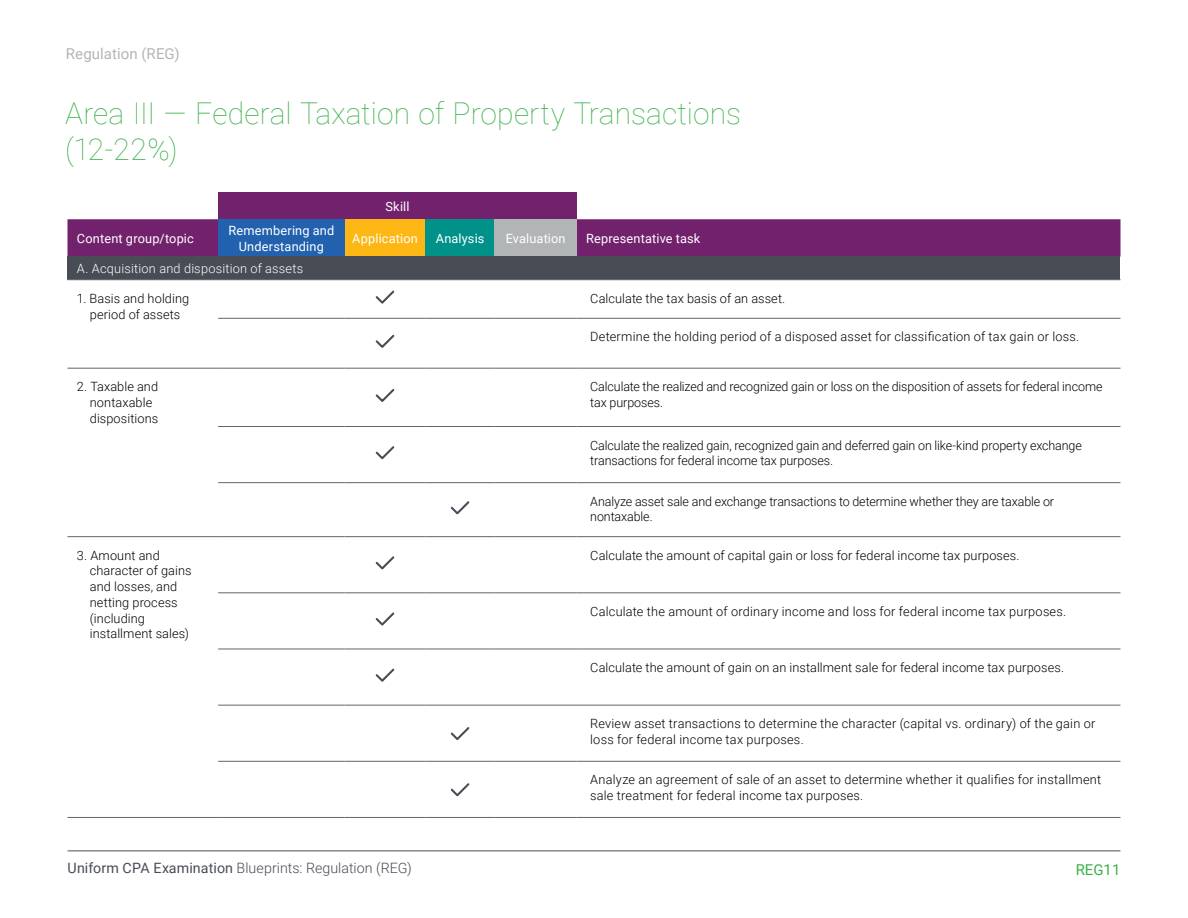
<style>
.page{position:relative;width:1188px;height:918px;background:#fff}
.page>*{position:absolute;margin:0;border:0;box-sizing:border-box;transform-origin:0 0}
.t1{font:100 30px/36px "Roboto";letter-spacing:.005em;color:#3cb14a}
.t2{font:15px "Roboto";letter-spacing:.005em;color:#b2b5b6}
.t3{font:15px "Roboto";color:#3cb14a}
.t4{font:300 14.25px "Roboto";color:#474c55}
.t5{font:300 12.75px/15.8px "Roboto";letter-spacing:.005em;color:#000}
.t6{font:12.75px/15.8px "Roboto";letter-spacing:.015em;color:#fff;text-align:center}
.t7{font:300 12.75px "Roboto";letter-spacing:.015em;color:#fff}
.s1{font-weight:400}
</style>
<div class="page">
<hr style="left:68px;top:850px;width:1052px;height:1px;background:#474c55">
<div style="left:218px;top:192px;width:359px;height:27px;background:#72226d"></div>
<div style="left:68px;top:219px;width:1052px;height:38px;background:#72226d"></div>
<div style="left:218px;top:219px;width:127px;height:38px;background:#2261ae"></div>
<div style="left:345px;top:219px;width:81px;height:38px;background:#fdb714"></div>
<div style="left:426px;top:219px;width:69px;height:38px;background:#009189"></div>
<div style="left:495px;top:219px;width:82px;height:38px;background:#b2b5b6"></div>
<div style="left:68px;top:257px;width:1052px;height:23px;background:#474c55"></div>
<svg style="left:68px;top:280px;width:1052px;height:481px"></svg>
<hr style="left:68px;top:536px;width:150px;height:1px;background:#636466">
<hr style="left:218px;top:536px;width:127px;height:1px;background:#636466">
<hr style="left:345px;top:536px;width:81px;height:1px;background:#636466">
<hr style="left:426px;top:536px;width:69px;height:1px;background:#636466">
<hr style="left:495px;top:536px;width:82px;height:1px;background:#636466">
<hr style="left:577px;top:536px;width:543px;height:1px;background:#636466">
<hr style="left:68px;top:817px;width:150px;height:1px;background:#636466">
<hr style="left:218px;top:593px;width:127px;height:1px;background:#636466">
<hr style="left:345px;top:593px;width:81px;height:1px;background:#636466">
<hr style="left:426px;top:593px;width:69px;height:1px;background:#636466">
<hr style="left:495px;top:593px;width:82px;height:1px;background:#636466">
<hr style="left:577px;top:593px;width:543px;height:1px;background:#636466">
<hr style="left:218px;top:649px;width:127px;height:1px;background:#636466">
<hr style="left:345px;top:649px;width:81px;height:1px;background:#636466">
<hr style="left:426px;top:649px;width:69px;height:1px;background:#636466">
<hr style="left:495px;top:649px;width:82px;height:1px;background:#636466">
<hr style="left:577px;top:649px;width:543px;height:1px;background:#636466">
<hr style="left:218px;top:705px;width:127px;height:1px;background:#636466">
<hr style="left:345px;top:705px;width:81px;height:1px;background:#636466">
<hr style="left:426px;top:705px;width:69px;height:1px;background:#636466">
<hr style="left:495px;top:705px;width:82px;height:1px;background:#636466">
<hr style="left:577px;top:705px;width:543px;height:1px;background:#636466">
<hr style="left:218px;top:761px;width:127px;height:1px;background:#636466">
<hr style="left:345px;top:761px;width:81px;height:1px;background:#636466">
<hr style="left:426px;top:761px;width:69px;height:1px;background:#636466">
<hr style="left:495px;top:761px;width:82px;height:1px;background:#636466">
<hr style="left:577px;top:761px;width:543px;height:1px;background:#636466">
<hr style="left:218px;top:817px;width:127px;height:1px;background:#636466">
<hr style="left:345px;top:817px;width:81px;height:1px;background:#636466">
<hr style="left:426px;top:817px;width:69px;height:1px;background:#636466">
<hr style="left:495px;top:817px;width:82px;height:1px;background:#636466">
<hr style="left:577px;top:817px;width:543px;height:1px;background:#636466">
<hr style="left:218px;top:482px;width:127px;height:1px;background:#636466">
<hr style="left:495px;top:482px;width:82px;height:1px;background:#636466">
<hr style="left:577px;top:482px;width:543px;height:1px;background:#636466">
<hr style="left:68px;top:279px;width:150px;height:1px;background:#636466">
<hr style="left:218px;top:279px;width:127px;height:1px;background:#636466">
<hr style="left:426px;top:279px;width:69px;height:1px;background:#636466">
<hr style="left:495px;top:279px;width:82px;height:1px;background:#636466">
<hr style="left:577px;top:279px;width:543px;height:1px;background:#636466">
<hr style="left:68px;top:368px;width:150px;height:1px;background:#636466">
<hr style="left:218px;top:318px;width:127px;height:1px;background:#636466">
<hr style="left:426px;top:318px;width:69px;height:1px;background:#636466">
<hr style="left:495px;top:318px;width:82px;height:1px;background:#636466">
<hr style="left:577px;top:318px;width:543px;height:1px;background:#636466">
<hr style="left:218px;top:368px;width:127px;height:1px;background:#636466">
<hr style="left:426px;top:368px;width:69px;height:1px;background:#636466">
<hr style="left:495px;top:368px;width:82px;height:1px;background:#636466">
<hr style="left:577px;top:368px;width:543px;height:1px;background:#636466">
<hr style="left:218px;top:426px;width:127px;height:1px;background:#636466">
<hr style="left:426px;top:426px;width:69px;height:1px;background:#636466">
<hr style="left:495px;top:426px;width:82px;height:1px;background:#636466">
<hr style="left:577px;top:426px;width:543px;height:1px;background:#636466">
<hr style="left:345px;top:279px;width:81px;height:1px;background:#636466">
<hr style="left:345px;top:318px;width:81px;height:1px;background:#636466">
<hr style="left:345px;top:368px;width:81px;height:1px;background:#636466">
<hr style="left:345px;top:426px;width:81px;height:1px;background:#636466">
<hr style="left:345px;top:482px;width:81px;height:1px;background:#636466">
<hr style="left:426px;top:482px;width:69px;height:1px;background:#636466">
<svg style="left:374px;top:289px;width:22px;height:17px"></svg>
<svg style="left:374px;top:333px;width:22px;height:17px"></svg>
<svg style="left:374px;top:387px;width:22px;height:17px"></svg>
<svg style="left:374px;top:444px;width:22px;height:17px"></svg>
<svg style="left:449px;top:499px;width:22px;height:17px"></svg>
<svg style="left:374px;top:554px;width:22px;height:17px"></svg>
<svg style="left:374px;top:611px;width:22px;height:17px"></svg>
<svg style="left:374px;top:667px;width:22px;height:17px"></svg>
<svg style="left:449px;top:725px;width:22px;height:17px"></svg>
<svg style="left:450px;top:783px;width:20px;height:14px"></svg>
<p class="t2" style="left:66px;top:43px;width:115px">Regulation (REG)</p>
<h1 class="t1" style="left:65px;top:94px;width:678px">Area III — Federal Taxation of Property Transactions (12-22%)</h1>
<p class="t6" style="left:385px;top:198px;width:26px">Skill</p>
<p class="t6" style="left:77px;top:230px;width:118px">Content group/topic</p>
<p class="t6" style="left:228px;top:222px;width:107px">Remembering and<br>Understanding</p>
<p class="t6" style="left:352px;top:230px;width:67px">Application</p>
<p class="t6" style="left:436px;top:230px;width:50px">Analysis</p>
<p class="t6" style="left:506px;top:230px;width:61px">Evaluation</p>
<p class="t6" style="left:586px;top:230px;width:116px">Representative task</p>
<p class="t7" style="left:77px;top:259px;width:228px">A. Acquisition and disposition of assets</p>
<p class="t5" style="left:77px;top:290px;width:114px;text-align:center">1. Basis and holding period of assets</p>
<p class="t5" style="left:590px;top:290px;width:197px">Calculate the tax basis of an asset.</p>
<p class="t5" style="left:590px;top:328px;width:491px">Determine the holding period of a disposed asset for classification of tax gain or loss.</p>
<p class="t5" style="left:90px;top:378px;width:70px;text-indent:-13px">2. Taxable and nontaxable dispositions</p>
<p class="t5" style="left:590px;top:378px;width:514px">Calculate the realized and recognized gain or loss on the disposition of assets for federal income tax purposes.</p>
<p class="t5" style="left:590px;top:437px;width:493px">Calculate the realized gain, recognized gain and deferred gain on like-kind property exchange transactions for federal income tax purposes.</p>
<p class="t5" style="left:590px;top:493px;width:465px">Analyze asset sale and exchange transactions to determine whether they are taxable or nontaxable.</p>
<p class="t5" style="left:90px;top:547px;width:103px;text-indent:-13px">3. Amount and character of gains and losses, and netting process (including installment sales)</p>
<p class="t5" style="left:590px;top:547px;width:431px">Calculate the amount of capital gain or loss for federal income tax purposes.</p>
<p class="t5" style="left:590px;top:603px;width:478px">Calculate the amount of ordinary income and loss for federal income tax purposes.</p>
<p class="t5" style="left:590px;top:659px;width:475px">Calculate the amount of gain on an installment sale for federal income tax purposes.</p>
<p class="t5" style="left:590px;top:715px;width:507px">Review asset transactions to determine the character (capital vs. ordinary) of the gain or loss for federal income tax purposes.</p>
<p class="t5" style="left:590px;top:771px;width:512px">Analyze an agreement of sale of an asset to determine whether it qualifies for installment sale treatment for federal income tax purposes.</p>
<p class="t4" style="left:68px;top:858px;width:346px"><span class="s1">Uniform CPA Examination</span> Blueprints: Regulation (REG)</p>
<p class="t3" style="left:1076px;top:859px;width:46px">REG11</p>
</div>
